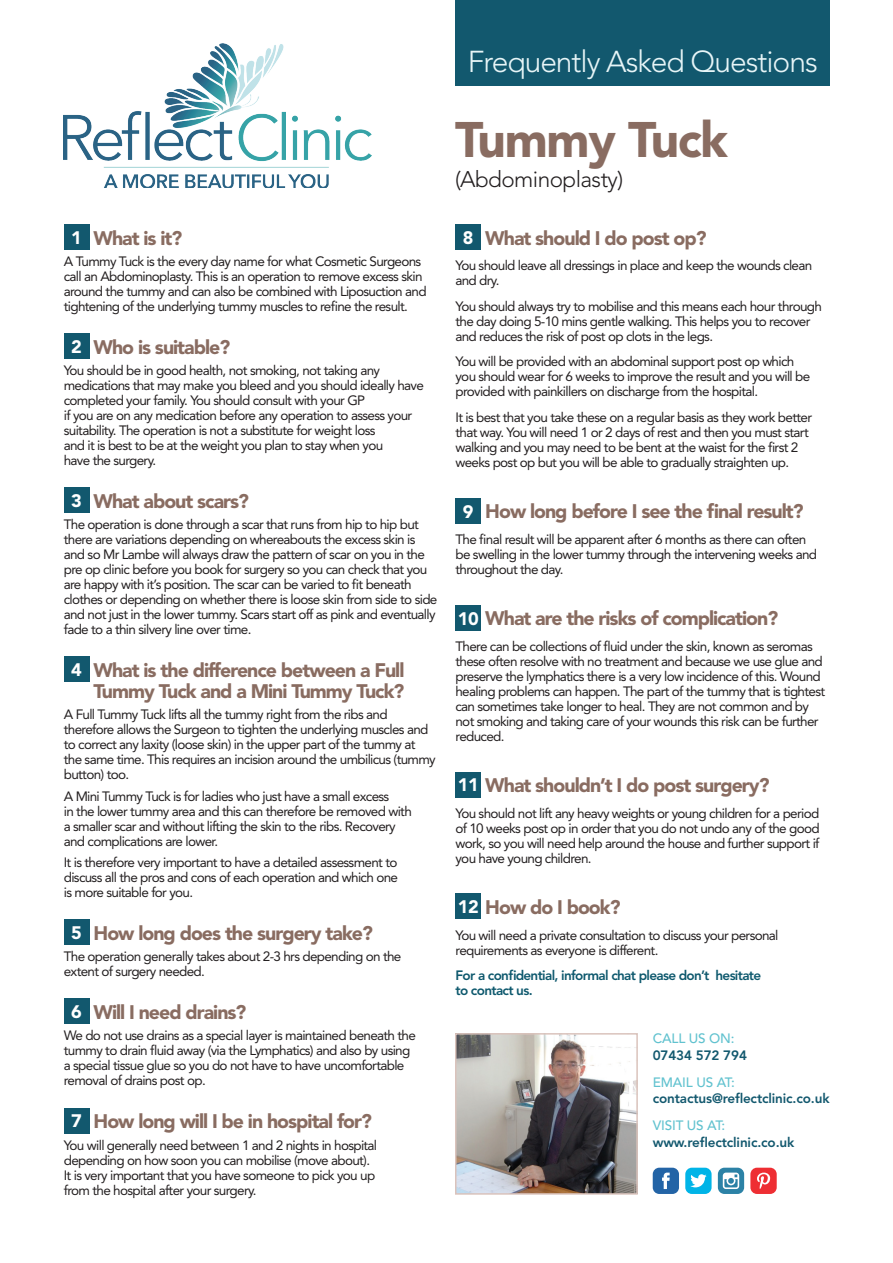
<style>
.page{position:relative;width:893px;height:1263px;background:#fff}
.page>*{position:absolute;margin:0;border:0;box-sizing:border-box;transform-origin:0 0}
.t1{font:900 49.5px "Avenir";letter-spacing:-.025em;color:#896c61}
.t2{font:300 30px "Avenir";letter-spacing:-.035em;color:#e7f5f7}
.t3{font:300 22.5px "Avenir";letter-spacing:-.025em;color:#231f20}
.t4{font:900 19.5px/21px "Avenir";letter-spacing:-.05em;color:#896c61;text-align:right}
.t5{font:13.5px/15px "Avenir";letter-spacing:-.05em;color:#231f20}
.t6{font:800 13.5px "Avenir";letter-spacing:-.01em;color:#12586e}
.t7{font:800 13.5px/15px "Avenir";letter-spacing:-.05em;color:#0d586d}
.t8{font:500 13.5px "Avenir";letter-spacing:-.01em;color:#61c2cf}
.s1{font-size:18px;color:#fff}
</style>
<div class="page">
<div style="left:64px;top:224px;width:25px;height:26px;background:#12586e"></div>
<div style="left:64px;top:333px;width:25px;height:26px;background:#12586e"></div>
<div style="left:64px;top:487px;width:25px;height:26px;background:#12586e"></div>
<div style="left:64px;top:657px;width:25px;height:25px;background:#12586e"></div>
<div style="left:64px;top:919px;width:25px;height:26px;background:#12586e"></div>
<div style="left:64px;top:999px;width:25px;height:25px;background:#12586e"></div>
<div style="left:64px;top:1108px;width:25px;height:25px;background:#12586e"></div>
<div style="left:455px;top:224px;width:26px;height:26px;background:#12586e"></div>
<div style="left:455px;top:498px;width:26px;height:25px;background:#12586e"></div>
<div style="left:455px;top:605px;width:26px;height:25px;background:#12586e"></div>
<div style="left:455px;top:772px;width:26px;height:25px;background:#12586e"></div>
<div style="left:455px;top:894px;width:26px;height:25px;background:#12586e"></div>
<img style="left:64px;top:44px;width:308px;height:144px">
<div style="left:455px;top:0;width:374px;height:85px;background:#12586e"></div>
<img style="left:458px;top:1036px;width:177px;height:156px">
<div style="left:455px;top:1033px;width:183px;height:162px;border:2px solid #dac3bc"></div>
<div style="left:653px;top:1168px;width:26px;height:26px;background:#2364a6;border-radius:7px"></div>
<svg style="left:662px;top:1172px;width:8px;height:17px"></svg>
<div style="left:685px;top:1168px;width:27px;height:26px;background:#00b4e7;border-radius:7px"></div>
<svg style="left:690px;top:1174px;width:17px;height:13px"></svg>
<div style="left:750px;top:1168px;width:27px;height:26px;background:#ee2e33;border-radius:7px"></div>
<svg style="left:757px;top:1172px;width:13px;height:17px"></svg>
<div style="left:718px;top:1168px;width:26px;height:26px;background:#2c82a6;border-radius:7px"></div>
<svg style="left:723px;top:1172px;width:16px;height:17px"></svg>
<h3 class="t4" style="left:71px;top:227px;width:113px"><span class="s1">1</span> What is it?</h3>
<p class="t5" style="left:64px;top:254px;width:364px">A Tummy Tuck is the every day name for what Cosmetic Surgeons call an Abdominoplasty. This is an operation to remove excess skin around the tummy and can also be combined with Liposuction and tightening of the underlying tummy muscles to refine the result.</p>
<h3 class="t4" style="left:71px;top:336px;width:161px"><span class="s1">2</span> Who is suitable?</h3>
<p class="t5" style="left:64px;top:363px;width:362px">You should be in good health, not smoking, not taking any medications that may make you bleed and you should ideally have completed your family. You should consult with your GP<br>if you are on any medication before any operation to assess your suitability. The operation is not a substitute for weight loss<br>and it is best to be at the weight you plan to stay when you<br>have the surgery.</p>
<h3 class="t4" style="left:71px;top:490px;width:179px"><span class="s1">3</span> What about scars?</h3>
<p class="t5" style="left:64px;top:517px;width:375px">The operation is done through a scar that runs from hip to hip but there are variations depending on whereabouts the excess skin is and so Mr Lambe will always draw the pattern of scar on you in the pre op clinic before you book for surgery so you can check that you are happy with it’s position. The scar can be varied to fit beneath clothes or depending on whether there is loose skin from side to side and not just in the lower tummy. Scars start off as pink and eventually fade to a thin silvery line over time.</p>
<h3 class="t4" style="left:71px;top:659px;width:335px"><span class="s1">4</span> What is the difference between a Full<br>Tummy Tuck and a Mini Tummy Tuck?</h3>
<p class="t5" style="left:64px;top:707px;width:373px">A Full Tummy Tuck lifts all the tummy right from the ribs and therefore allows the Surgeon to tighten the underlying muscles and to correct any laxity (loose skin) in the upper part of the tummy at the same time. This requires an incision around the umbilicus (tummy button) too.</p>
<p class="t5" style="left:64px;top:789px;width:350px">A Mini Tummy Tuck is for ladies who just have a small excess<br>in the lower tummy area and this can therefore be removed with a smaller scar and without lifting the skin to the ribs. Recovery and complications are lower.</p>
<p class="t5" style="left:64px;top:855px;width:336px;text-align:justify">It is therefore very important to have a detailed assessment to discuss all the pros and cons of each operation and which one is more suitable for you.</p>
<h3 class="t4" style="left:71px;top:922px;width:303px"><span class="s1">5</span> How long does the surgery take?</h3>
<p class="t5" style="left:64px;top:949px;width:339px">The operation generally takes about 2-3 hrs depending on the extent of surgery needed.</p>
<h3 class="t4" style="left:71px;top:1001px;width:177px"><span class="s1">6</span> Will I need drains?</h3>
<p class="t5" style="left:64px;top:1028px;width:354px">We do not use drains as a special layer is maintained beneath the tummy to drain fluid away (via the Lymphatics) and also by using a special tissue glue so you do not have to have uncomfortable removal of drains post op.</p>
<h3 class="t4" style="left:71px;top:1111px;width:302px"><span class="s1">7</span> How long will I be in hospital for?</h3>
<p class="t5" style="left:64px;top:1137px;width:315px">You will generally need between 1 and 2 nights in hospital depending on how soon you can mobilise (move about).<br>It is very important that you have someone to pick you up from the hospital after your surgery.</p>
<h2 class="t2" style="left:468px;top:44px;width:352px">Frequently Asked Questions</h2>
<h1 class="t1" style="left:455px;top:110px;width:275px">Tummy Tuck</h1>
<h3 class="t3" style="left:455px;top:166px;width:170px">(Abdominoplasty)</h3>
<h3 class="t4" style="left:463px;top:227px;width:245px"><span class="s1">8</span> What should I do post op?</h3>
<p class="t5" style="left:455px;top:258px;width:358px">You should leave all dressings in place and keep the wounds clean and dry.</p>
<p class="t5" style="left:455px;top:299px;width:368px">You should always try to mobilise and this means each hour through the day doing 5-10 mins gentle walking. This helps you to recover and reduces the risk of post op clots in the legs.</p>
<p class="t5" style="left:455px;top:354px;width:356px">You will be provided with an abdominal support post op which you should wear for 6 weeks to improve the result and you will be provided with painkillers on discharge from the hospital.</p>
<p class="t5" style="left:455px;top:410px;width:358px">It is best that you take these on a regular basis as they work better that way. You will need 1 or 2 days of rest and then you must start walking and you may need to be bent at the waist for the first 2 weeks post op but you will be able to gradually straighten up.</p>
<h3 class="t4" style="left:463px;top:501px;width:342px"><span class="s1">9</span> How long before I see the final result?</h3>
<p class="t5" style="left:455px;top:532px;width:363px">The final result will be apparent after 6 months as there can often be swelling in the lower tummy through the intervening weeks and throughout the day.</p>
<h3 class="t4" style="left:458px;top:608px;width:322px"><span class="s1">10</span> What are the risks of complication?</h3>
<p class="t5" style="left:455px;top:639px;width:371px">There can be collections of fluid under the skin, known as seromas these often resolve with no treatment and because we use glue and preserve the lymphatics there is a very low incidence of this. Wound healing problems can happen. The part of the tummy that is tightest can sometimes take longer to heal. They are not common and by not smoking and taking care of your wounds this risk can be further reduced.</p>
<h3 class="t4" style="left:458px;top:775px;width:313px"><span class="s1">11</span> What shouldn’t I do post surgery?</h3>
<p class="t5" style="left:455px;top:806px;width:366px;text-align:justify">You should not lift any heavy weights or young children for a period of 10 weeks post op in order that you do not undo any of the good work, so you will need help around the house and further support if you have young children.</p>
<h3 class="t4" style="left:458px;top:896px;width:164px"><span class="s1">12</span> How do I book?</h3>
<p class="t5" style="left:455px;top:927px;width:324px">You will need a private consultation to discuss your personal requirements as everyone is different.</p>
<p class="t7" style="left:455px;top:968px;width:307px">For a confidential, informal chat please don’t hesitate to contact us.</p>
<p class="t8" style="left:653px;top:1030px;width:83px">CALL US ON:</p>
<p class="t6" style="left:653px;top:1047px;width:96px">07434 572 794</p>
<p class="t8" style="left:653px;top:1074px;width:84px">EMAIL US AT:</p>
<p class="t6" style="left:653px;top:1090px;width:178px">contactus@reflectclinic.co.uk</p>
<p class="t8" style="left:653px;top:1117px;width:74px">VISIT US AT:</p>
<p class="t6" style="left:653px;top:1134px;width:143px">www.reflectclinic.co.uk</p>
</div>
